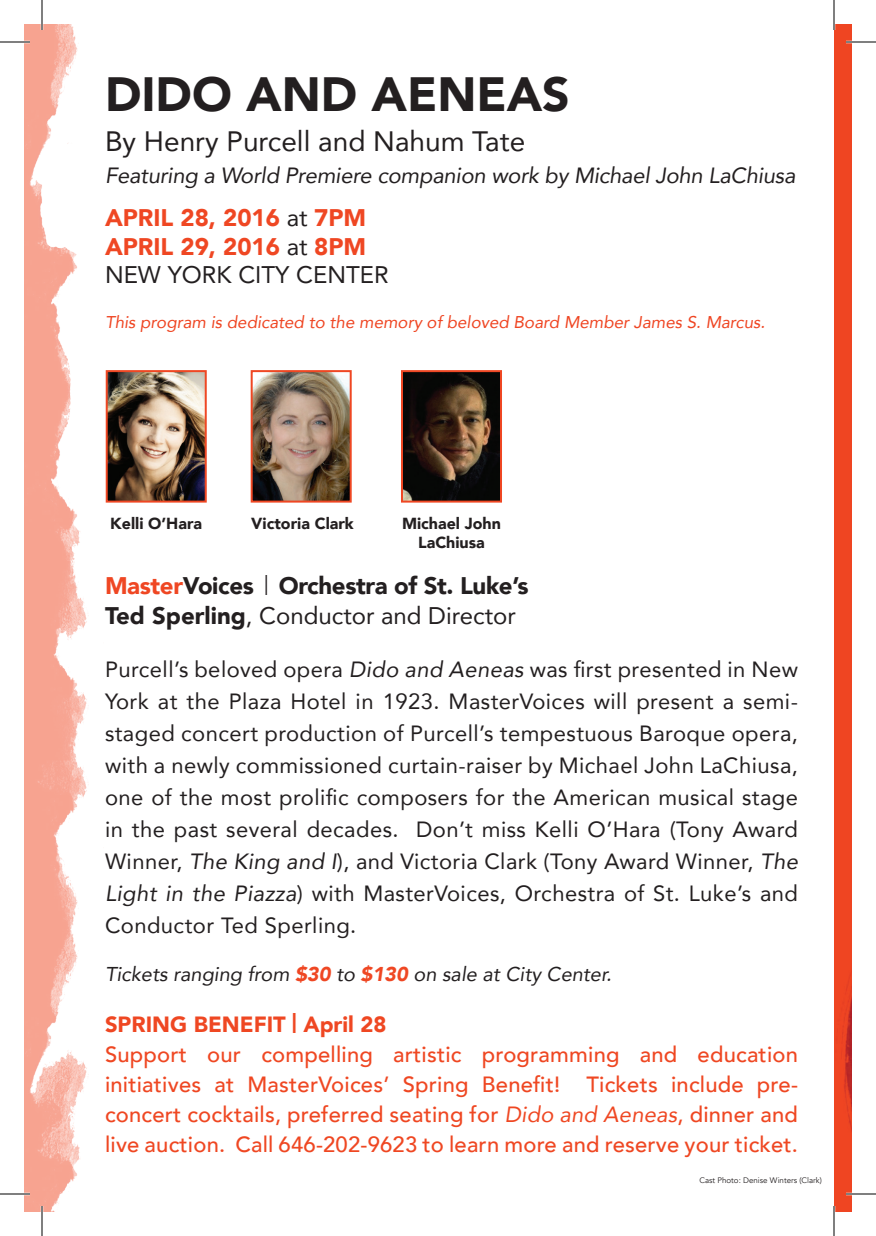
<style>
.page{position:relative;width:876px;height:1236px;background:#fff}
.page>*{position:absolute;margin:0;border:0;box-sizing:border-box;transform-origin:0 0}
.t1{font:900 48px "Avenir";color:#231f20}
.t2{font:28px "Avenir";color:#231f20}
.t3{font:24px "Avenir";color:#231f20}
.t4{font:900 24px "Avenir";color:#ef4723}
.t5{font:900 24px "Avenir";letter-spacing:-.015em;color:#231f20}
.t6{font:22px/32px "Avenir";letter-spacing:.02em;color:#231f20;text-align:justify}
.t7{font:500 22px/30px "Avenir";letter-spacing:.01em;color:#ef4722;text-align:justify}
.t8{font:italic 22px "Avenir";letter-spacing:-.01em;color:#231f20}
.t9{font:900 22px "Avenir";color:#ef4722}
.t10{font:italic 20px "Avenir";color:#231f20}
.t11{font:italic 17px "Avenir";color:#ef4522}
.t12{font:900 16px "Avenir";color:#231f20}
.t13{font:8px "Avenir";color:#231f20}
.s1{font-weight:400;color:#231f20}
.s2{color:#ef4723}
.s3{font-weight:900}
.s4{font-style:italic}
.s5{font-weight:900;color:#ef4723}
.s6{font-weight:400;font-style:italic}
</style>
<div class="page">
<img style="left:24px;top:24px;width:82px;height:1188px">
<img style="left:109px;top:373px;width:95px;height:127px">
<div style="left:106px;top:370px;width:101px;height:133px;border:2px solid #ef4723"></div>
<img style="left:254px;top:373px;width:95px;height:127px">
<div style="left:251px;top:370px;width:101px;height:133px;border:2px solid #ef4723"></div>
<img style="left:404px;top:373px;width:95px;height:127px">
<div style="left:401px;top:370px;width:101px;height:133px;border:2px solid #ef4723"></div>
<div style="left:834px;top:24px;width:18px;height:1188px;background:#ef4522"></div>
<hr style="left:0;top:41px;width:30px;height:2px;background:#fff">
<hr style="left:846px;top:41px;width:30px;height:2px;background:#fff">
<hr style="left:0;top:1193px;width:30px;height:2px;background:#fff">
<hr style="left:846px;top:1193px;width:30px;height:2px;background:#fff">
<hr style="left:41px;top:0;width:2px;height:30px;background:#fff">
<hr style="left:41px;top:1206px;width:2px;height:30px;background:#fff">
<hr style="left:0;top:42px;width:30px;height:1px;background:#000">
<hr style="left:846px;top:42px;width:30px;height:1px;background:#000">
<hr style="left:0;top:1194px;width:30px;height:1px;background:#000">
<hr style="left:846px;top:1194px;width:30px;height:1px;background:#000">
<hr style="left:42px;top:0;width:1px;height:30px;background:#000">
<hr style="left:42px;top:1206px;width:1px;height:30px;background:#000">
<hr style="left:834px;top:0;width:1px;height:30px;background:#000">
<hr style="left:834px;top:1206px;width:1px;height:30px;background:#000">
<p class="t1" style="left:105px;top:53px;width:466px">DIDO AND AENEAS</p>
<p class="t2" style="left:105px;top:119px;width:422px">By Henry Purcell and Nahum Tate</p>
<p class="t8" style="left:105px;top:162px;width:692px">Featuring a World Premiere companion work by Michael John LaChiusa</p>
<p class="t4" style="left:105px;top:197px;width:263px">APRIL 28, 2016 <span class="s1">at</span> 7PM</p>
<p class="t4" style="left:105px;top:226px;width:263px">APRIL 29, 2016 <span class="s1">at</span> 8PM</p>
<p class="t3" style="left:105px;top:256px;width:285px">NEW YORK CITY CENTER</p>
<p class="t11" style="left:105px;top:312px;width:662px">This program is dedicated to the memory of beloved Board Member James S. Marcus.</p>
<p class="t12" style="left:110px;top:509px;width:93px">Kelli O’Hara</p>
<p class="t12" style="left:251px;top:509px;width:104px">Victoria Clark</p>
<p class="t12" style="left:402px;top:509px;width:100px">Michael John</p>
<p class="t12" style="left:418px;top:529px;width:68px">LaChiusa</p>
<p class="t5" style="left:105px;top:565px;width:425px"><span class="s2">Master</span>Voices <sup>|</sup> Orchestra of St. Luke’s</p>
<p class="t3" style="left:105px;top:596px;width:412px"><span class="s3">Ted Sperling</span>, Conductor and Director</p>
<p class="t6" style="left:105px;top:652px;width:695px">Purcell’s beloved opera <span class="s4">Dido and Aeneas</span> was first presented in New York at the Plaza Hotel in 1923. MasterVoices will present a semi&shy;staged concert production of Purcell’s tempestuous Baroque opera, with a newly commissioned curtain-raiser by Michael John LaChiusa, one of the most prolific composers for the American musical stage in the past several decades. Don’t miss Kelli O’Hara (Tony Award Winner, <span class="s4">The King and I</span>), and Victoria Clark (Tony Award Winner, <span class="s4">The Light in the Piazza</span>) with MasterVoices, Orchestra of St. Luke’s and Conductor Ted Sperling.</p>
<p class="t10" style="left:105px;top:961px;width:508px">Tickets ranging from <span class="s5">$30</span> to <span class="s5">$130</span> on sale at City Center.</p>
<p class="t9" style="left:105px;top:1005px;width:283px">SPRING BENEFIT <sup>|</sup> April 28</p>
<p class="t7" style="left:105px;top:1038px;width:695px">Support our compelling artistic programming and education initiatives at MasterVoices’ Spring Benefit! Tickets include pre&shy;concert cocktails, preferred seating for <span class="s6">Dido and Aeneas</span>, dinner and live auction. Call 646-202-9623 to learn more and reserve your ticket.</p>
<p class="t13" style="left:699px;top:1175px;width:124px">Cast Photo: Denise Winters (Clark)</p>
</div>
